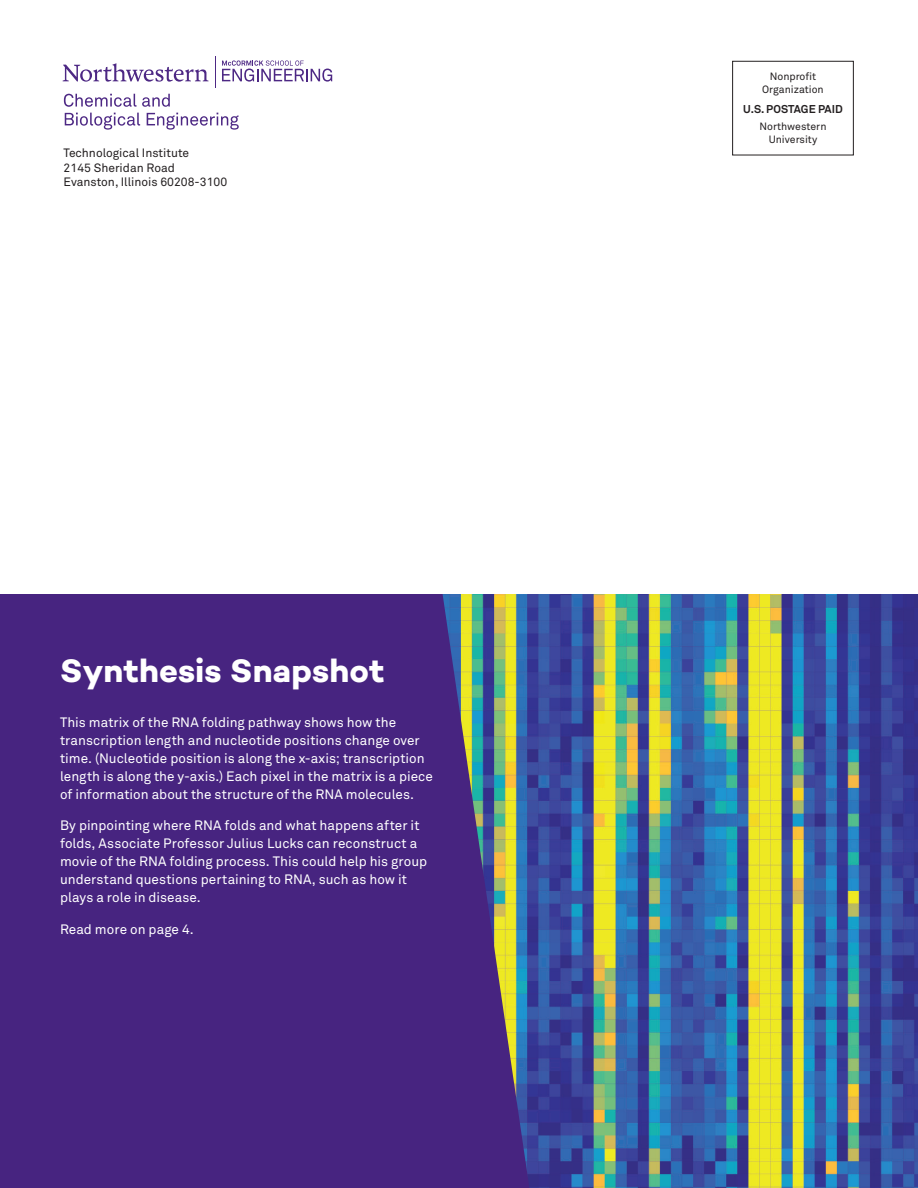
<style>
.page{position:relative;width:918px;height:1188px;background:#fff}
.page>*{position:absolute;margin:0;border:0;box-sizing:border-box;transform-origin:0 0}
.t1{font:700 33px "Campton";color:#fff}
.t2{font:13.5px/18px "Akkurat Pro";color:#fff}
.t3{font:12px/14.4px "Akkurat Pro";color:#231f20}
.t4{font:700 11.25px "Akkurat Pro";color:#231f20}
.t5{font:10.5px/12.8px "Akkurat Pro";color:#231f20;text-align:center}
</style>
<div class="page">
<div style="left:0;top:594px;width:918px;height:594px;background:#472480"></div>
<img style="left:443px;top:594px;width:475px;height:594px">
<div style="left:732px;top:61px;width:122px;height:94px;border:1px solid #231f20"></div>
<svg style="left:64px;top:94px;width:106px;height:13px"></svg>
<svg style="left:65px;top:113px;width:75px;height:17px"></svg>
<svg style="left:147px;top:113px;width:92px;height:17px"></svg>
<svg style="left:63px;top:63px;width:146px;height:19px"></svg>
<hr style="left:215px;top:56px;width:1px;height:32px;background:#4d2884">
<svg style="left:222px;top:60px;width:110px;height:22px"></svg>
<p class="t3" style="left:64px;top:146px;width:165px">Technological Institute<br>2145 Sheridan Road<br>Evanston, Illinois 60208-3100</p>
<h1 class="t1" style="left:60px;top:650px;width:326px">Synthesis Snapshot</h1>
<p class="t2" style="left:60px;top:713px;width:375px">This matrix of the RNA folding pathway shows how the transcription length and nucleotide positions change over time. (Nucleotide position is along the x-axis; transcription length is along the y-axis.) Each pixel in the matrix is a piece of information about the structure of the RNA molecules.</p>
<p class="t2" style="left:60px;top:816px;width:369px">By pinpointing where RNA folds and what happens after it folds, Associate Professor Julius Lucks can reconstruct a movie of the RNA folding process. This could help his group understand questions pertaining to RNA, such as how it plays a role in disease.</p>
<p class="t2" style="left:60px;top:920px;width:135px">Read more on page 4.</p>
<p class="t5" style="left:762px;top:70px;width:63px">Nonprofit<br>Organization</p>
<p class="t4" style="left:743px;top:102px;width:101px">U.S. POSTAGE PAID</p>
<p class="t5" style="left:759px;top:120px;width:68px">Northwestern<br>University</p>
</div>
